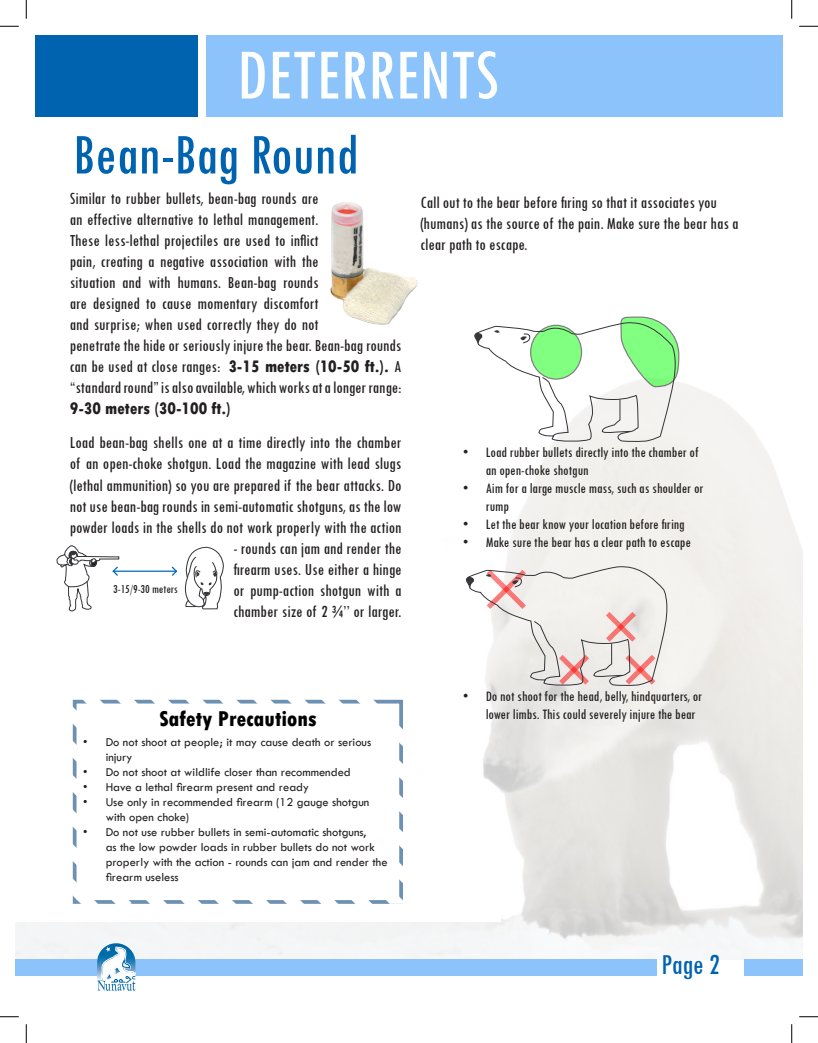
<style>
.page{position:relative;width:818px;height:1043px;background:#fff}
.page>*{position:absolute;margin:0;border:0;box-sizing:border-box;transform-origin:0 0}
.t1{font:condensed 75px "Tw Cen";color:#fdffff}
.t2{font:condensed 60px "Tw Cen";color:#0063b0}
.t3{font:condensed 30px "Tw Cen";color:#0063b0}
.t4{font:800 condensed 22.5px "Tw Cen";color:#000}
.t5{font:condensed 17.5px/21px "Tw Cen";color:#231f20}
.t6{font:800 condensed 17.5px "Tw Cen";color:#231f20}
.t7{font:condensed 15px/18px "Tw Cen";color:#231f20}
.t8{font:12.5px/15px "Tw Cen";color:#231f20}
.t9{font:condensed 12.5px "Tw Cen";color:#231f20}
.s1{font-weight:800}
</style>
<div class="page">
<div style="left:15px;top:959px;width:641px;height:16px;background:#8dc3fb"></div>
<div style="left:35px;top:35px;width:162px;height:81px;background:#0063b0"></div>
<svg style="left:97px;top:943px;width:38px;height:48px"></svg>
<div style="left:206px;top:35px;width:576px;height:81px;background:#8dc3fb"></div>
<div style="left:744px;top:959px;width:58px;height:16px;background:#8dc3fb"></div>
<img style="left:330px;top:202px;width:88px;height:123px">
<svg style="left:56px;top:545px;width:347px;height:359px"></svg>
<svg style="left:474px;top:316px;width:206px;height:127px"></svg>
<svg style="left:465px;top:566px;width:204px;height:120px"></svg>
<svg style="left:0;top:25px;width:19px;height:2px"></svg>
<svg style="left:799px;top:25px;width:19px;height:2px"></svg>
<svg style="left:0;top:1016px;width:19px;height:1px"></svg>
<svg style="left:799px;top:1016px;width:19px;height:1px"></svg>
<svg style="left:25px;top:0;width:2px;height:19px"></svg>
<svg style="left:25px;top:1024px;width:2px;height:18px"></svg>
<svg style="left:791px;top:0;width:1px;height:19px"></svg>
<svg style="left:791px;top:1024px;width:1px;height:18px"></svg>
<h1 class="t1" style="left:236px;top:30px;width:264px">DETERRENTS</h1>
<p class="t2" style="left:73px;top:118px;width:287px">Bean-Bag Round</p>
<p class="t5" style="left:70px;top:187px;width:333px">Similar to rubber bullets, bean-bag rounds are<br>an effective alternative to lethal management.<br>These less-lethal projectiles are used to inflict<br>pain, creating a negative association with the<br>situation and with humans. Bean-bag rounds<br>are designed to cause momentary discomfort<br>and surprise; when used correctly they do not<br>penetrate the hide or seriously injure the bear. Bean-bag rounds can be used at close ranges: <span class="s1">3-15 meters (10-50 ft.).</span> A “standardround”isalsoavailable,whichworksatalongerrange:</p>
<p class="t6" style="left:70px;top:398px;width:162px">9-30 meters (30-100 ft.)</p>
<p class="t5" style="left:70px;top:432px;width:333px;text-align:justify">Load bean-bag shells one at a time directly into the chamber of an open-choke shotgun. Load the magazine with lead slugs (lethal ammunition) so you are prepared if the bear attacks. Do not use bean-bag rounds in semi-automatic shotguns, as the low powder loads in the shells do not work properly with the action</p>
<p class="t5" style="left:233px;top:537px;width:169px;text-align:justify">- rounds can jam and render the firearm uses. Use either a hinge or pump-action shotgun with a chamber size of 2 ¾’’ or larger.</p>
<p class="t9" style="left:113px;top:581px;width:66px">3-15/9-30 meters</p>
<p class="t5" style="left:420px;top:191px;width:319px">Call out to the bear before firing so that it associates you (humans) as the source of the pain. Make sure the bear has a clear path to escape.</p>
<p class="t7" style="left:485px;top:442px;width:214px;text-indent:-22px">• Load rubber bullets directly into the chamber of an open-choke shotgun</p>
<p class="t7" style="left:485px;top:478px;width:219px;text-indent:-22px">• Aim for a large muscle mass, such as shoulder or rump</p>
<p class="t7" style="left:463px;top:514px;width:223px">• Let the bear know your location before firing</p>
<p class="t7" style="left:463px;top:532px;width:229px">• Make sure the bear has a clear path to escape</p>
<p class="t4" style="left:159px;top:705px;width:159px">Safety Precautions</p>
<p class="t8" style="left:106px;top:734px;width:267px;text-indent:-22px">• Do not shoot at people; it may cause death or serious injury</p>
<p class="t8" style="left:83px;top:764px;width:269px">• Do not shoot at wildlife closer than recommended</p>
<p class="t8" style="left:83px;top:779px;width:227px">• Have a lethal firearm present and ready</p>
<p class="t8" style="left:106px;top:794px;width:265px;text-indent:-22px">• Use only in recommended firearm (12 gauge shotgun with open choke)</p>
<p class="t8" style="left:106px;top:824px;width:283px;text-indent:-22px">• Do not use rubber bullets in semi-automatic shotguns,<br>as the low powder loads in rubber bullets do not work properly with the action - rounds can jam and render the firearm useless</p>
<p class="t7" style="left:485px;top:686px;width:218px;text-indent:-22px">• Do not shoot for the head, belly, hindquarters, or lower limbs. This could severely injure the bear</p>
<p class="t3" style="left:661px;top:946px;width:60px">Page 2</p>
</div>
